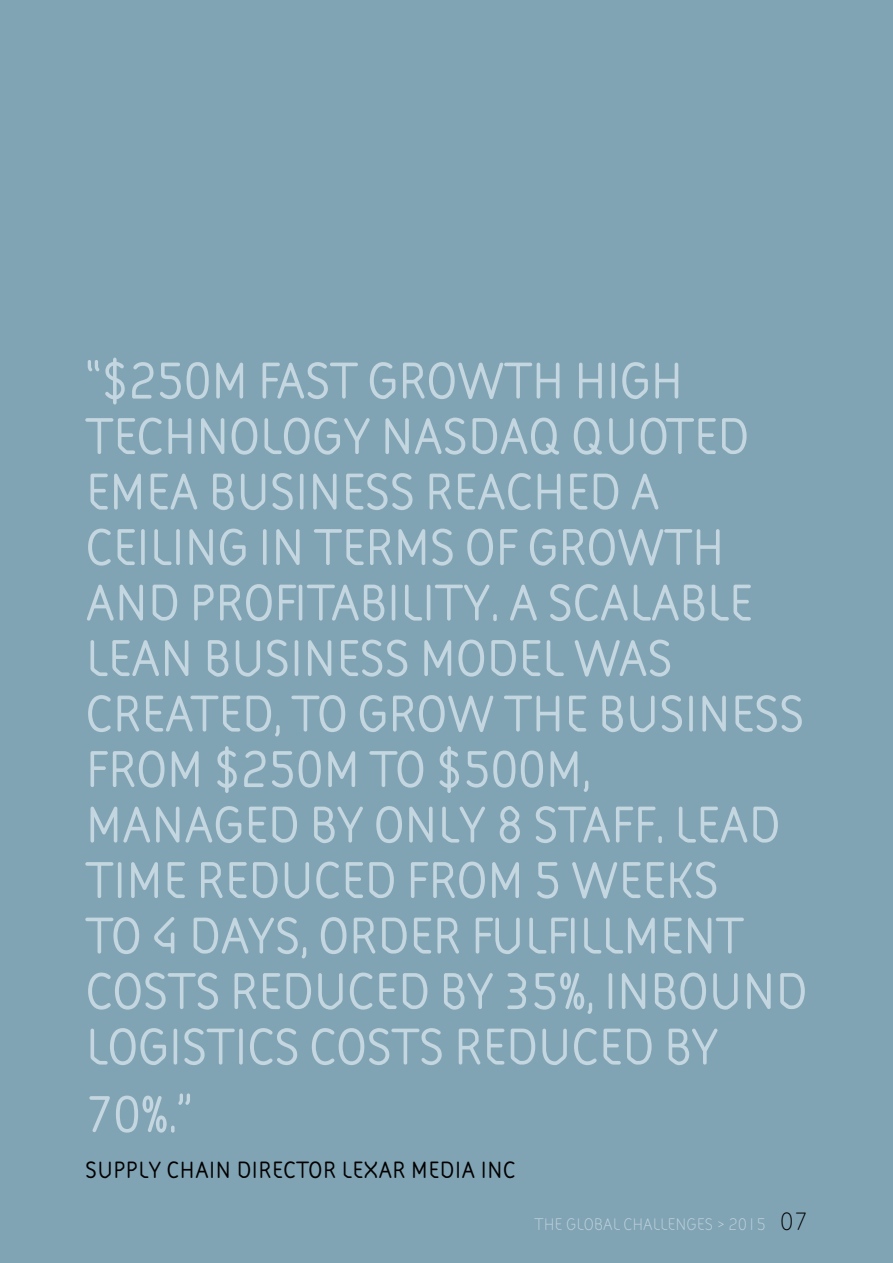
<style>
.page{position:relative;width:893px;height:1263px;background:#81a4b5}
.page>*{position:absolute;margin:0;border:0;box-sizing:border-box;transform-origin:0 0}
.t1{font:700 52.5px/55.5px "FS Sophie";letter-spacing:-.025em;color:#c4d6df}
.t2{font:700 24px "FS Sophie";color:#000}
.t3{font:16.95px "FS Sophie";color:#c4d6df}
.s1{font-size:25.5px;color:#000}
</style>
<div class="page">
<p class="t1" style="left:85px;top:351px;width:666px">“$250M FAST GROWTH H IGH<br>TECHNOLOGY NASDAQ QUOTED<br>EMEA</p>
<p class="t1" style="left:85px;top:462px;width:724px;text-indent:123px">BUSINESS REACHED A<br>CEILING IN TERMS OF GROWTH<br>AND PROFITABILITY. A SCALABLE<br>LEAN BUSINESS MODEL WAS<br>CREATED, TO GROW THE BUSINESS<br>FROM $250M TO $500M,<br>MANAGED BY ONLY 8 STAFF. LEAD<br>TIME REDUCED FROM 5 WEEKS<br>TO 4 DAYS, ORDER FULFILLMENT<br>COSTS REDUCED BY 35%, INBOUND<br>LOGISTICS COSTS REDUCED BY</p>
<p class="t1" style="left:85px;top:1084px;width:109px">70%.”</p>
<p class="t2" style="left:85px;top:1153px;width:432px">SUPPLY CHAIN DIRECTOR LEXAR M EDIA I NC</p>
<p class="t3" style="left:535px;top:1213px;width:275px">THE GLOBAL CHALLENGES &gt; 2015 <span class="s1">07</span></p>
</div>
